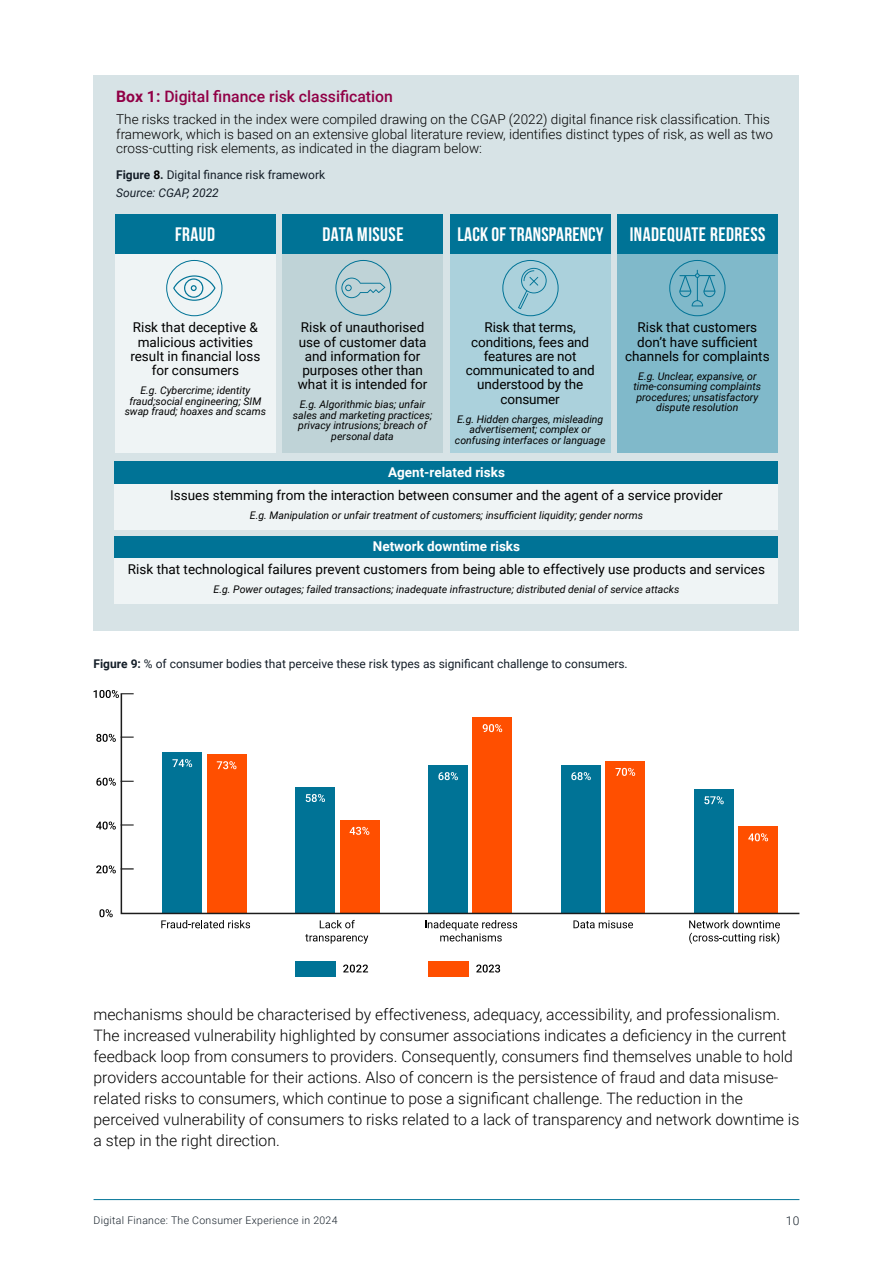
<style>
.page{position:relative;width:893px;height:1263px;background:#fff}
.page>*{position:absolute;margin:0;border:0;box-sizing:border-box;transform-origin:0 0}
.t1{font:700 19.5px "Bebas Neue";letter-spacing:.025em;color:#fff}
.t2{font:300 15.75px/21px "Roboto";color:#000}
.t3{font:500 15.75px "Roboto";color:#910046}
.t4{font:13.5px/14.2px "Roboto";color:#000;text-align:center}
.t5{font:300 13.5px/14.2px "Roboto";color:#000}
.t6{font:700 13.5px "Roboto";color:#fff}
.t7{font:12px/17.7px "Roboto";color:#141e28}
.t8{font:300 12px "Roboto";color:#141e28}
.t9{font:italic 10.5px/10.5px "Roboto";color:#000;text-align:center}
.t10{font:300 10.5px "Roboto";letter-spacing:.03em;color:#141e28}
.s1{font-weight:700}
.s2{font-weight:700;color:#000}
.s3{font-style:italic}
</style>
<div class="page">
<div style="left:94px;top:75px;width:705px;height:555px;background:#d7e3e6"></div>
<div style="left:115px;top:461px;width:663px;height:25px;background:#007396"></div>
<div style="left:115px;top:484px;width:663px;height:45px;background:#eff4f5"></div>
<div style="left:115px;top:536px;width:663px;height:25px;background:#007396"></div>
<div style="left:115px;top:558px;width:663px;height:46px;background:#eff4f5"></div>
<div style="left:115px;top:215px;width:161px;height:238px;background:#eff4f5"></div>
<div style="left:115px;top:215px;width:161px;height:39px;background:#007396"></div>
<div style="left:450px;top:215px;width:160px;height:238px;background:#abd1dc"></div>
<div style="left:450px;top:215px;width:160px;height:39px;background:#007396"></div>
<div style="left:282px;top:215px;width:161px;height:238px;background:#bfd3d7"></div>
<div style="left:282px;top:215px;width:161px;height:39px;background:#007396"></div>
<div style="left:617px;top:215px;width:161px;height:238px;background:#80b9ca"></div>
<div style="left:617px;top:215px;width:161px;height:39px;background:#007396"></div>
<div style="left:166px;top:260px;width:56px;height:56px;border:1px solid #007396;border-radius:50%"></div>
<svg style="left:173px;top:275px;width:42px;height:26px"></svg>
<div style="left:502px;top:260px;width:57px;height:56px;border:1px solid #007396;border-radius:50%"></div>
<svg style="left:518px;top:268px;width:29px;height:41px"></svg>
<div style="left:335px;top:260px;width:56px;height:56px;border:1px solid #007396;border-radius:50%"></div>
<svg style="left:341px;top:278px;width:44px;height:20px"></svg>
<div style="left:669px;top:260px;width:56px;height:56px;border:1px solid #007396;border-radius:50%"></div>
<svg style="left:679px;top:270px;width:36px;height:36px"></svg>
<hr style="left:94px;top:1199px;width:705px;height:1px;background:#007396">
<svg style="left:161px;top:920px;width:89px;height:8px"></svg>
<svg style="left:320px;top:920px;width:35px;height:8px"></svg>
<svg style="left:305px;top:934px;width:63px;height:10px"></svg>
<svg style="left:425px;top:920px;width:92px;height:21px"></svg>
<svg style="left:573px;top:920px;width:60px;height:8px"></svg>
<svg style="left:689px;top:920px;width:91px;height:24px"></svg>
<div style="left:295px;top:961px;width:40px;height:16px;background:#007396"></div>
<svg style="left:343px;top:964px;width:25px;height:8px"></svg>
<div style="left:428px;top:961px;width:40px;height:16px;background:#ff4f00"></div>
<svg style="left:476px;top:964px;width:24px;height:8px"></svg>
<svg style="left:120px;top:698px;width:680px;height:217px"></svg>
<svg style="left:94px;top:690px;width:40px;height:8px"></svg>
<svg style="left:96px;top:734px;width:38px;height:8px"></svg>
<svg style="left:96px;top:778px;width:38px;height:8px"></svg>
<svg style="left:96px;top:821px;width:38px;height:8px"></svg>
<svg style="left:96px;top:865px;width:38px;height:8px"></svg>
<svg style="left:99px;top:909px;width:14px;height:8px"></svg>
<svg style="left:172px;top:759px;width:20px;height:8px"></svg>
<svg style="left:217px;top:761px;width:19px;height:8px"></svg>
<svg style="left:306px;top:794px;width:19px;height:8px"></svg>
<svg style="left:350px;top:827px;width:19px;height:8px"></svg>
<svg style="left:438px;top:772px;width:20px;height:8px"></svg>
<svg style="left:483px;top:724px;width:19px;height:8px"></svg>
<svg style="left:571px;top:772px;width:20px;height:8px"></svg>
<svg style="left:615px;top:768px;width:20px;height:8px"></svg>
<svg style="left:704px;top:796px;width:20px;height:8px"></svg>
<svg style="left:748px;top:833px;width:20px;height:8px"></svg>
<p class="t3" style="left:116px;top:85px;width:278px"><span class="s1">Box 1:</span> Digital finance risk classification</p>
<p class="t5" style="left:116px;top:112px;width:658px">The risks tracked in the index were compiled drawing on the CGAP (2022) digital finance risk classification. This framework, which is based on an extensive global literature review, identifies distinct types of risk, as well as two cross-cutting risk elements, as indicated in the diagram below:</p>
<p class="t7" style="left:116px;top:165px;width:210px"><span class="s1">Figure</span> <span class="s2">8</span><span class="s1">.</span> Digital finance risk framework<br><span class="s3">Source: CGAP, 2022</span></p>
<p class="t1" style="left:175px;top:224px;width:42px">FRAUD</p>
<p class="t1" style="left:323px;top:224px;width:82px">DATA MISUSE</p>
<p class="t1" style="left:457px;top:224px;width:148px">LACK OF TRANSPARENCY</p>
<p class="t1" style="left:630px;top:224px;width:137px">INADEQUATE REDRESS</p>
<p class="t4" style="left:130px;top:320px;width:132px">Risk that deceptive &amp; malicious activities result in financial loss for consumers</p>
<p class="t9" style="left:125px;top:385px;width:143px">E.g. Cybercrime; identity fraud;social engineering; SIM swap fraud; hoaxes and scams</p>
<p class="t4" style="left:298px;top:320px;width:131px">Risk of unauthorised use of customer data and information for purposes other than what it is intended for</p>
<p class="t9" style="left:293px;top:399px;width:141px">E.g. Algorithmic bias; unfair sales and marketing practices; privacy intrusions; breach of personal data</p>
<p class="t4" style="left:466px;top:320px;width:130px">Risk that terms, conditions, fees and features are not communicated to and understood by the consumer</p>
<p class="t9" style="left:455px;top:413px;width:152px">E.g. Hidden charges, misleading advertisement; complex or confusing interfaces or language</p>
<p class="t4" style="left:625px;top:320px;width:146px">Risk that customers don’t have sufficient channels for complaints</p>
<p class="t9" style="left:634px;top:370px;width:129px">E.g. Unclear, expansive, or time-consuming complaints procedures; unsatisfactory dispute resolution</p>
<p class="t6" style="left:388px;top:463px;width:118px">Agent-related risks</p>
<p class="t4" style="left:170px;top:487px;width:554px">Issues stemming from the interaction between consumer and the agent of a service provider</p>
<p class="t9" style="left:250px;top:509px;width:395px">E.g. Manipulation or unfair treatment of customers; insufficient liquidity; gender norms</p>
<p class="t6" style="left:373px;top:537px;width:149px">Network downtime risks</p>
<p class="t4" style="left:128px;top:562px;width:639px">Risk that technological failures prevent customers from being able to effectively use products and services</p>
<p class="t9" style="left:214px;top:584px;width:467px">E.g. Power outages; failed transactions; inadequate infrastructure; distributed denial of service attacks</p>
<p class="t7" style="left:94px;top:654px;width:536px"><span class="s1">Figure 9:</span> % of consumer bodies that perceive these risk types as significant challenge to consumers.</p>
<p class="t2" style="left:94px;top:1003px;width:707px">mechanisms should be characterised by effectiveness, adequacy, accessibility, and professionalism.<br>The increased vulnerability highlighted by consumer associations indicates a deficiency in the current feedback loop from consumers to providers. Consequently, consumers find themselves unable to hold providers accountable for their actions. Also of concern is the persistence of fraud and data misuse&shy;related risks to consumers, which continue to pose a significant challenge. The reduction in the perceived vulnerability of consumers to risks related to a lack of transparency and network downtime is a step in the right direction.</p>
<p class="t10" style="left:94px;top:1213px;width:246px">Digital Finance: The Consumer Experience in 2024</p>
<p class="t8" style="left:786px;top:1212px;width:15px">10</p>
</div>
